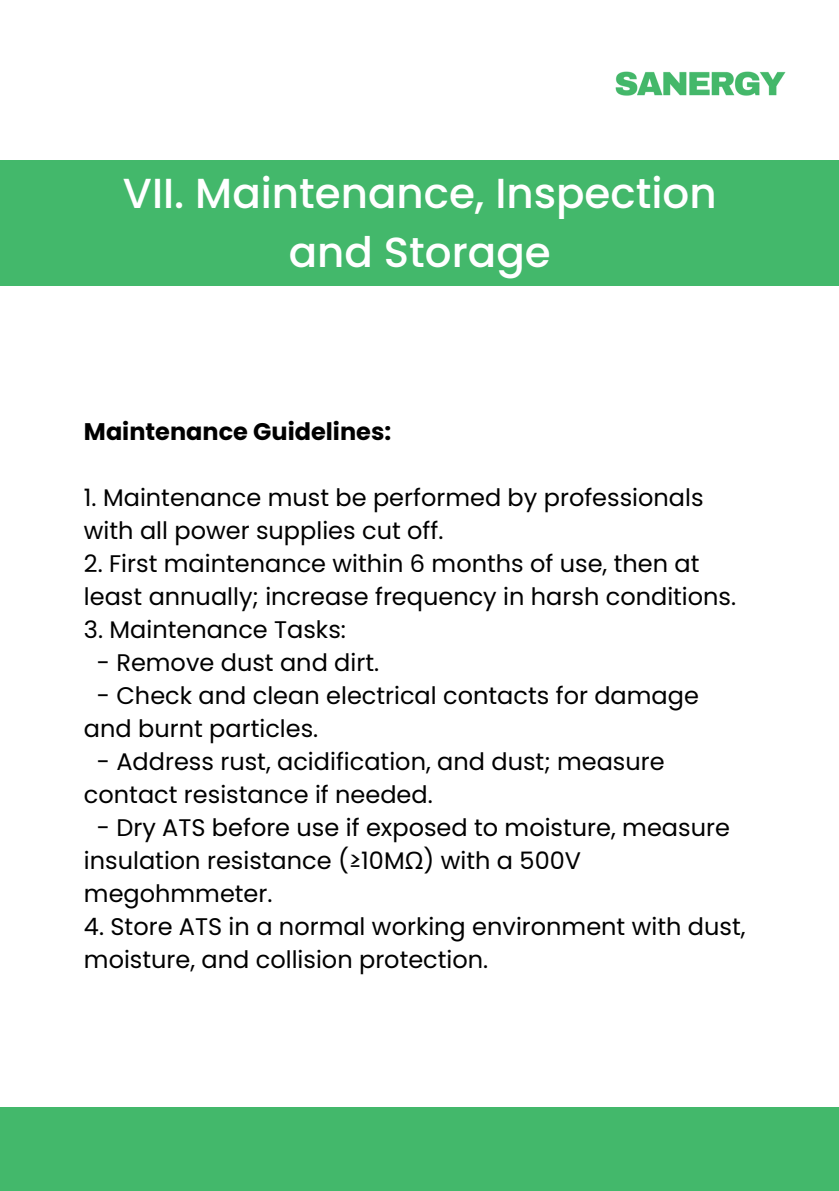
<style>
.page{position:relative;width:839px;height:1191px;background:#fff}
.page>*{position:absolute;margin:0;border:0;box-sizing:border-box;transform-origin:0 0}
.t1{font:500 42px/58.4px "Poppins";color:#fff;text-align:center}
.t2{font:24px/33px "Poppins";color:#000}
.t3{font:700 24px "Poppins";color:#000}
.s1{font-family:"Noto Sans"}
</style>
<div class="page">
<div style="left:0;top:160px;width:838px;height:126px;background:#43b86b"></div>
<img style="left:615px;top:71px;width:171px;height:25px">
<div style="left:0;top:1107px;width:838px;height:84px;background:#43b86b"></div>
<h1 class="t1" style="left:123px;top:165px;width:595px">VII. Maintenance, Inspection and Storage</h1>
<p class="t3" style="left:84px;top:418px;width:309px">Maintenance Guidelines:</p>
<p class="t2" style="left:84px;top:481px;width:621px">1. Maintenance must be performed by professionals with all power supplies cut off.</p>
<p class="t2" style="left:84px;top:547px;width:653px">2. First maintenance within 6 months of use, then at least annually; increase frequency in harsh conditions.</p>
<p class="t2" style="left:84px;top:613px;width:263px">3. Maintenance Tasks:</p>
<p class="t2" style="left:97px;top:646px;width:284px">- Remove dust and dirt.</p>
<p class="t2" style="left:84px;top:679px;width:616px;text-indent:13px">- Check and clean electrical contacts for damage and burnt particles.</p>
<p class="t2" style="left:84px;top:745px;width:582px;text-indent:13px">- Address rust, acidification, and dust; measure contact resistance if needed.</p>
<p class="t2" style="left:84px;top:811px;width:647px;text-indent:13px">- Dry ATS before use if exposed to moisture, measure insulation resistance (≥10M<span class="s1">Ω</span>) with a 500V megohmmeter.</p>
<p class="t2" style="left:84px;top:910px;width:663px">4. Store ATS in a normal working environment with dust, moisture, and collision protection.</p>
</div>
